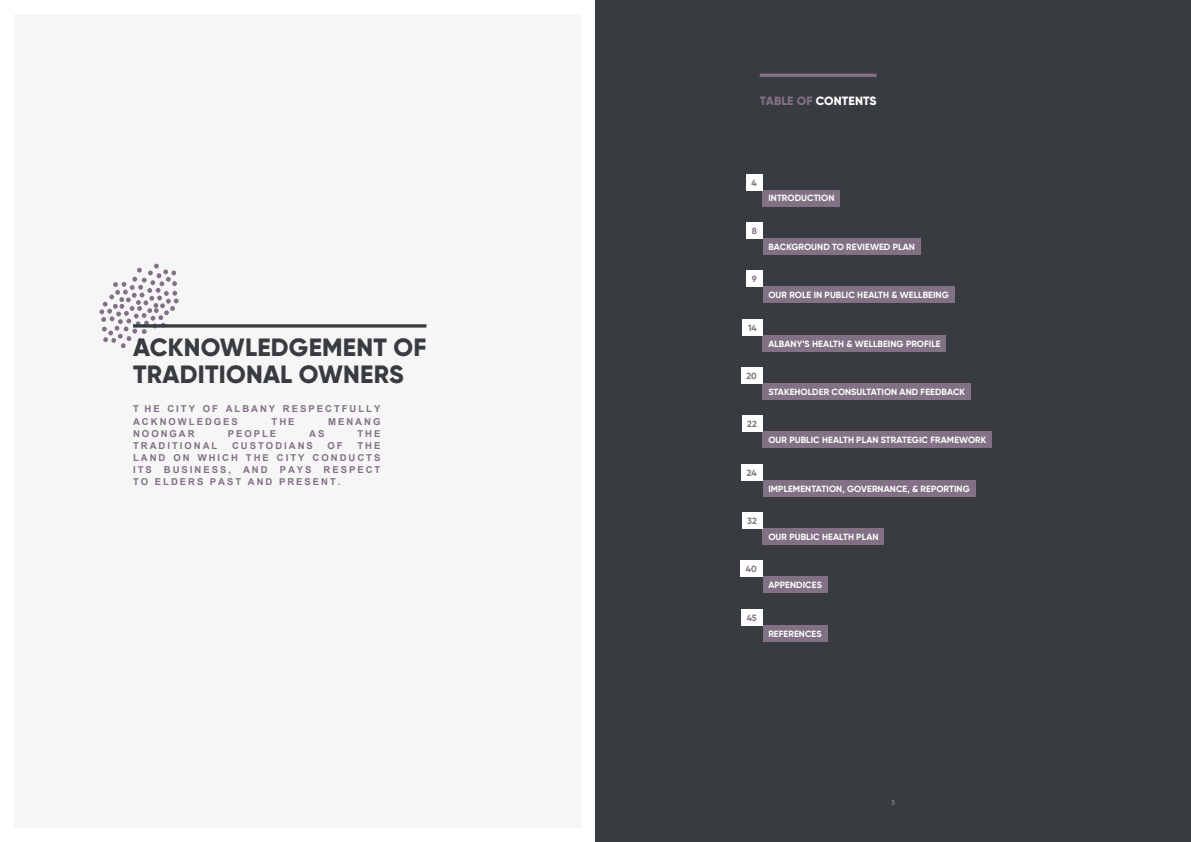
<style>
.page{position:relative;width:1191px;height:842px;background:#fff}
.page>*{position:absolute;margin:0;border:0;box-sizing:border-box;transform-origin:0 0}
.t1{font:800 25px/27px "Gilroy";letter-spacing:.01em;color:#383b3f}
.t2{font:800 12px "Gilroy";letter-spacing:.01em;color:#fff}
.t3{font:700 9.5px/12.2px "Arial";letter-spacing:.21em;color:#827085}
.t4{font:700 9px "Gilroy";letter-spacing:.01em;color:#fff}
.t5{font:700 9px "Gilroy";color:#827085}
.t6{font:7px "Museo Sans 900";color:#707172}
.s1{color:#827085}
</style>
<div class="page">
<div style="left:14px;top:14px;width:567px;height:814px;background:#f6f6f6"></div>
<div style="left:595px;top:0;width:596px;height:842px;background:#383b3f"></div>
<svg style="left:99px;top:263px;width:80px;height:85px"></svg>
<hr style="left:759px;top:74px;width:117px;height:3px;background:#827085">
<div style="left:762px;top:190px;width:78px;height:16px;background:#827085"></div>
<div style="left:762px;top:238px;width:158px;height:16px;background:#827085"></div>
<div style="left:762px;top:287px;width:192px;height:16px;background:#827085"></div>
<div style="left:762px;top:335px;width:184px;height:16px;background:#827085"></div>
<div style="left:762px;top:383px;width:208px;height:16px;background:#827085"></div>
<div style="left:762px;top:432px;width:230px;height:16px;background:#827085"></div>
<div style="left:762px;top:480px;width:213px;height:16px;background:#827085"></div>
<div style="left:762px;top:528px;width:122px;height:17px;background:#827085"></div>
<div style="left:762px;top:577px;width:65px;height:16px;background:#827085"></div>
<div style="left:762px;top:625px;width:65px;height:16px;background:#827085"></div>
<div style="left:746px;top:174px;width:16px;height:16px;background:#fff"></div>
<div style="left:746px;top:222px;width:16px;height:16px;background:#fff"></div>
<div style="left:746px;top:271px;width:16px;height:16px;background:#fff"></div>
<div style="left:742px;top:319px;width:20px;height:16px;background:#fff"></div>
<div style="left:741px;top:367px;width:21px;height:17px;background:#fff"></div>
<div style="left:741px;top:416px;width:21px;height:16px;background:#fff"></div>
<div style="left:741px;top:464px;width:21px;height:16px;background:#fff"></div>
<div style="left:741px;top:512px;width:21px;height:17px;background:#fff"></div>
<div style="left:740px;top:561px;width:22px;height:16px;background:#fff"></div>
<div style="left:741px;top:609px;width:21px;height:16px;background:#fff"></div>
<svg style="left:133px;top:324px;width:293px;height:4px"></svg>
<h2 class="t2" style="left:760px;top:94px;width:118px"><span class="s1">TABLE OF</span> CONTENTS</h2>
<p class="t5" style="left:751px;top:177px;width:7px">4</p>
<p class="t4" style="left:768px;top:193px;width:68px">INTRODUCTION</p>
<p class="t5" style="left:751px;top:225px;width:7px">8</p>
<p class="t4" style="left:768px;top:241px;width:148px">BACKGROUND TO REVIEWED PLAN</p>
<p class="t5" style="left:752px;top:273px;width:6px">9</p>
<p class="t4" style="left:768px;top:289px;width:182px">OUR ROLE IN PUBLIC HEALTH &amp; WELLBEING</p>
<p class="t5" style="left:748px;top:322px;width:10px">14</p>
<h1 class="t1" style="left:133px;top:334px;width:295px">ACKNOWLEDGEMENT OF<br>TRADITIONAL OWNERS</h1>
<p class="t3" style="left:133px;top:403px;width:249px">T HE CITY OF ALBANY RESPECTFULLY<br>ACKNOWLEDGES</p>
<p class="t3" style="left:271px;top:415px;width:24px">THE</p>
<p class="t3" style="left:328px;top:415px;width:54px">MENANG</p>
<p class="t5" style="left:746px;top:370px;width:12px">20</p>
<p class="t5" style="left:747px;top:418px;width:11px">22</p>
<p class="t4" style="left:768px;top:338px;width:174px">ALBANY’S HEALTH &amp; WELLBEING PROFILE</p>
<p class="t4" style="left:768px;top:386px;width:198px">STAKEHOLDER CONSULTATION AND FEEDBACK</p>
<p class="t3" style="left:133px;top:428px;width:63px">NOONGAR</p>
<p class="t3" style="left:228px;top:428px;width:50px">PEOPLE</p>
<p class="t3" style="left:309px;top:428px;width:17px">AS</p>
<p class="t3" style="left:357px;top:428px;width:24px">THE</p>
<p class="t3" style="left:133px;top:440px;width:86px">TRADITIONAL</p>
<p class="t3" style="left:232px;top:440px;width:82px">CUSTODIANS</p>
<p class="t3" style="left:327px;top:440px;width:17px">OF</p>
<p class="t3" style="left:133px;top:440px;width:249px;text-align:justify;text-indent:224px">THE LAND ON WHICH THE CITY CONDUCTS ITS</p>
<p class="t3" style="left:133px;top:464px;width:249px;text-indent:190px">RESPECT<br>TO ELDERS PAST AND PRESENT.</p>
<p class="t3" style="left:164px;top:464px;width:69px">BUSINESS,</p>
<p class="t3" style="left:243px;top:464px;width:26px">AND</p>
<p class="t3" style="left:280px;top:464px;width:33px">PAYS</p>
<p class="t5" style="left:747px;top:467px;width:11px">24</p>
<p class="t4" style="left:768px;top:434px;width:219px">OUR PUBLIC HEALTH PLAN STRATEGIC FRAMEWORK</p>
<p class="t4" style="left:768px;top:483px;width:203px">IMPLEMENTATION, GOVERNANCE, &amp; REPORTING</p>
<p class="t5" style="left:747px;top:515px;width:11px">32</p>
<p class="t4" style="left:768px;top:531px;width:112px">OUR PUBLIC HEALTH PLAN</p>
<p class="t5" style="left:746px;top:564px;width:12px">40</p>
<p class="t4" style="left:768px;top:579px;width:55px">APPENDICES</p>
<p class="t5" style="left:746px;top:612px;width:12px">45</p>
<p class="t4" style="left:768px;top:628px;width:55px">REFERENCES</p>
<p class="t6" style="left:891px;top:798px;width:6px">3</p>
</div>
